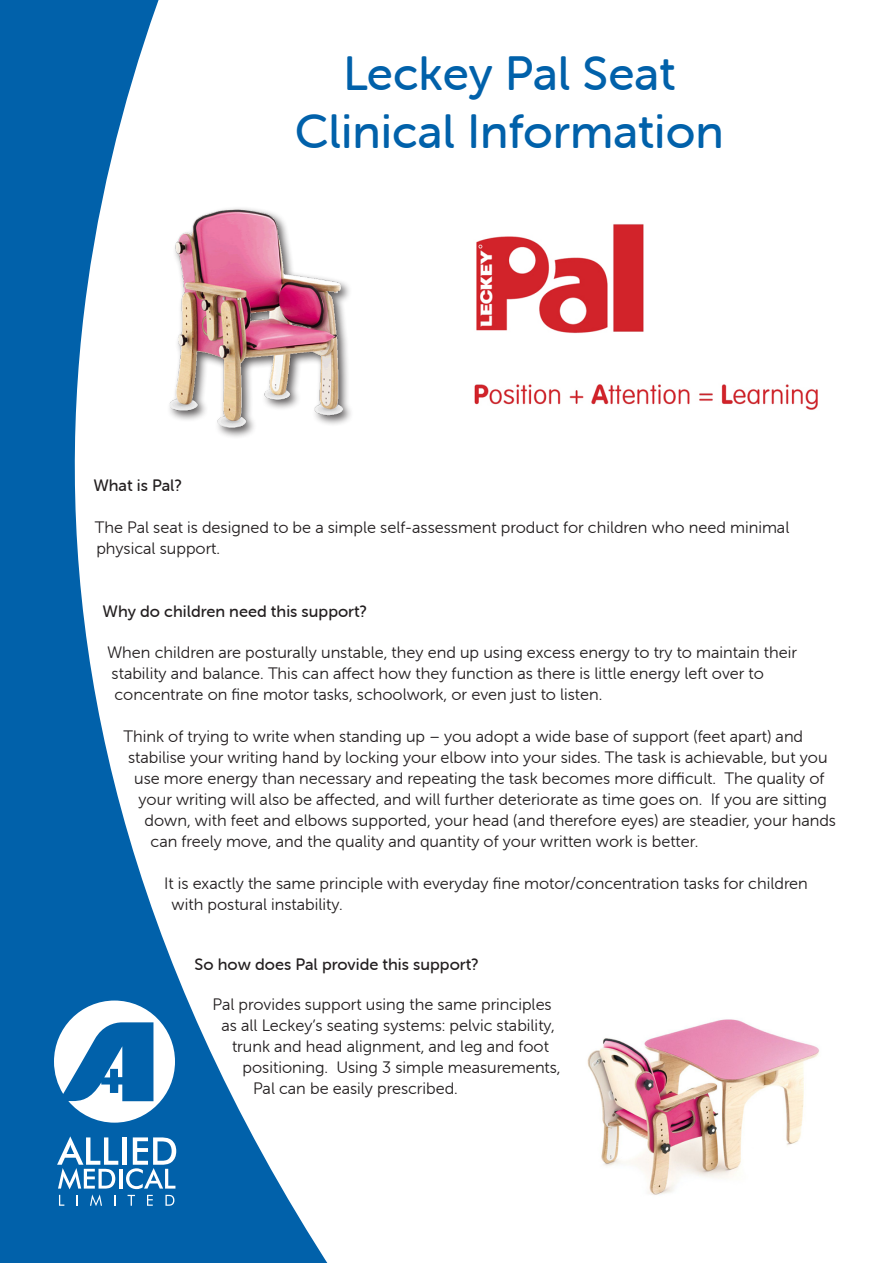
<style>
.page{position:relative;width:893px;height:1263px;background:#fff}
.page>*{position:absolute;margin:0;border:0;box-sizing:border-box;transform-origin:0 0}
.t1{font:48px/57.6px "Museo Sans Rounded 500";color:#0161aa;text-align:center}
.t2{font:16.5px/21px "Museo Sans Rounded 300";color:#231f20}
.t3{font:16.5px "Museo Sans Rounded 500";color:#231f20}
</style>
<div class="page">
<svg style="left:0;top:0;width:328px;height:1263px"></svg>
<hr style="left:122px;top:1137px;width:4px;height:28px;background:#fff">
<hr style="left:119px;top:1169px;width:3px;height:19px;background:#fff">
<svg style="left:126px;top:1137px;width:50px;height:52px"></svg>
<svg style="left:57px;top:1136px;width:61px;height:70px"></svg>
<svg style="left:128px;top:1195px;width:7px;height:11px"></svg>
<svg style="left:147px;top:1195px;width:6px;height:11px"></svg>
<svg style="left:165px;top:1195px;width:9px;height:11px"></svg>
<svg style="left:54px;top:1000px;width:121px;height:123px"></svg>
<img style="left:474px;top:224px;width:344px;height:186px">
<img style="left:162px;top:196px;width:189px;height:239px">
<img style="left:587px;top:1019px;width:232px;height:176px">
<p class="t1" style="left:295px;top:45px;width:430px">Leckey Pal Seat<br>Clinical Information</p>
<p class="t3" style="left:93px;top:476px;width:90px">What is Pal?</p>
<p class="t2" style="left:95px;top:517px;width:696px">The Pal seat is designed to be a simple self-assessment product for children who need minimal physical support.</p>
<p class="t3" style="left:103px;top:602px;width:266px">Why do children need this support?</p>
<p class="t2" style="left:107px;top:641px;width:691px">When children are posturally unstable, they end up using excess energy to try to maintain their stability and balance. This can affect how they function as there is little energy left over to concentrate on fine motor tasks, schoolwork, or even just to listen.</p>
<p class="t2" style="left:124px;top:725px;width:681px">Think of trying to write when standing up – you adopt a wide base of support (feet apart) and</p>
<p class="t2" style="left:128px;top:746px;width:701px">stabilise your writing hand by locking your elbow into your sides. The task is achievable, but you</p>
<p class="t2" style="left:134px;top:767px;width:692px">use more energy than necessary and repeating the task becomes more difficult. The quality of</p>
<p class="t2" style="left:139px;top:788px;width:690px">your writing will also be affected, and will further deteriorate as time goes on. If you are sitting</p>
<p class="t2" style="left:145px;top:809px;width:693px">down, with feet and elbows supported, your head (and therefore eyes) are steadier, your hands</p>
<p class="t2" style="left:151px;top:830px;width:549px">can freely move, and the quality and quantity of your written work is better.</p>
<p class="t2" style="left:172px;top:872px;width:638px;line-height:21.6px;text-indent:-8px">It is exactly the same principle with everyday fine motor/concentration tasks for children with postural instability.</p>
<p class="t3" style="left:195px;top:955px;width:286px">So how does Pal provide this support?</p>
<p class="t2" style="left:213px;top:994px;width:341px">Pal provides support using the same principles</p>
<p class="t2" style="left:222px;top:1015px;width:335px">as all Leckey’s seating systems: pelvic stability,</p>
<p class="t2" style="left:232px;top:1036px;width:318px">trunk and head alignment, and leg and foot</p>
<p class="t2" style="left:243px;top:1057px;width:320px">positioning. Using 3 simple measurements,</p>
<p class="t2" style="left:253px;top:1078px;width:206px">Pal can be easily prescribed.</p>
</div>
